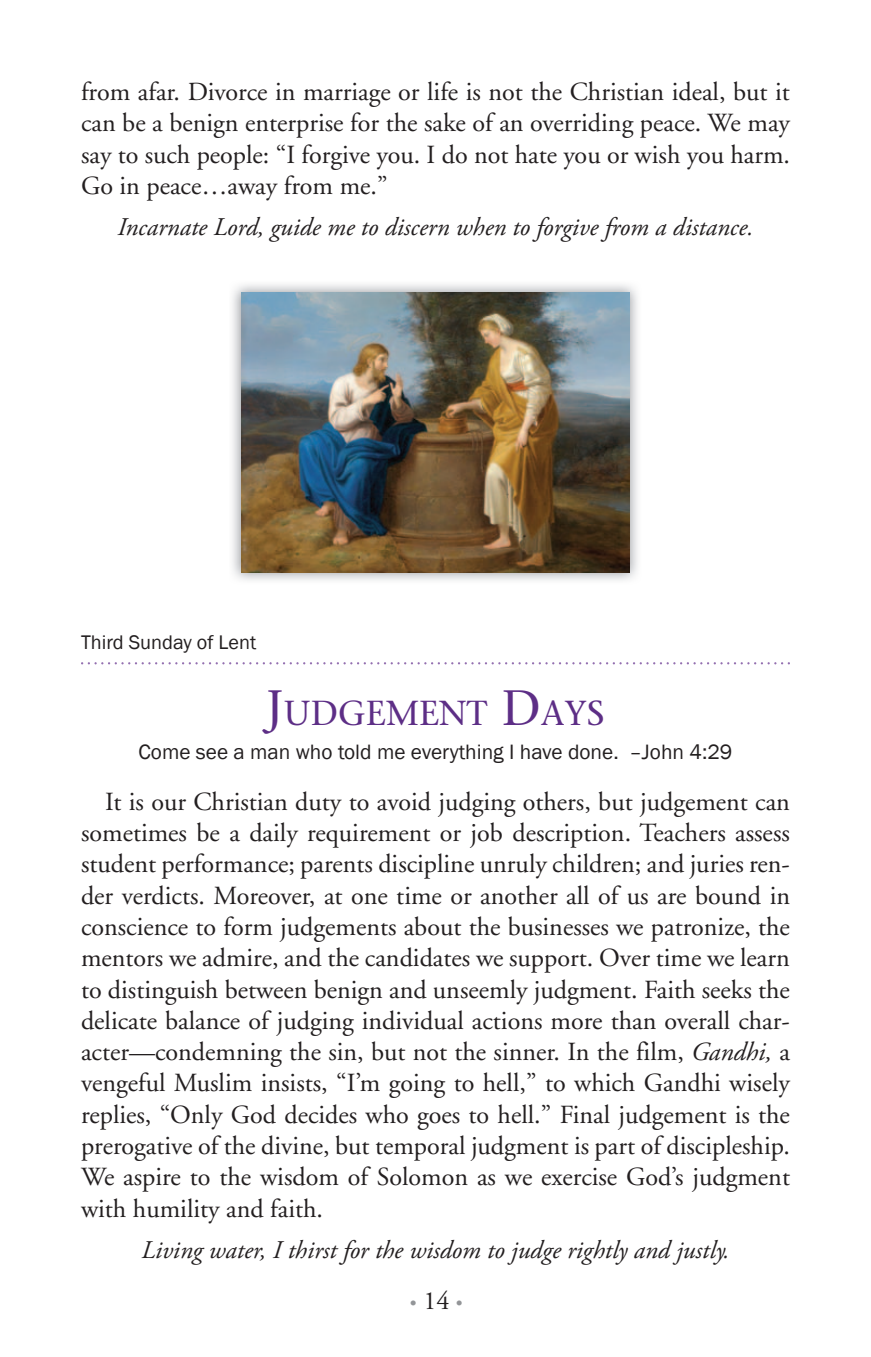
<style>
.page{position:relative;width:871px;height:1357px;background:#fff}
.page>*{position:absolute;margin:0;border:0;box-sizing:border-box;transform-origin:0 0}
.t1{font:34.65px "Stone Serif";color:#5d2e86}
.t2{font:26.1px/31.3px "Adobe Garamond";color:#231f20;text-align:justify}
.t3{font:italic 25.43px "Adobe Garamond Pro";color:#231f20}
.t4{font:21.38px "Franklin Gothic";color:#231f20}
.t5{font:20.25px "Franklin Gothic";color:#231f20}
.t6{font:18px "Adobe Garamond";color:#939598}
.s1{font-size:49.5px}
.s2{font-style:italic}
.s3{font-size:26.1px;color:#231f20}
</style>
<div class="page">
<svg style="left:81px;top:662px;width:709px;height:2px"></svg>
<img style="left:232px;top:284px;width:406px;height:297px">
<img style="left:241px;top:293px;width:389px;height:279px">
<p class="t2" style="left:81px;top:77px;width:710px">from afar. Divorce in marriage or life is not the Christian ideal, but it can be a benign enterprise for the sake of an overriding peace. We may say to such people: “I forgive you. I do not hate you or wish you harm.<br>Go in peace…away from me.”</p>
<p class="t3" style="left:117px;top:212px;width:638px">Incarnate Lord, guide me to discern when to forgive from a distance.</p>
<p class="t5" style="left:81px;top:630px;width:177px">Third Sunday of Lent</p>
<h1 class="t1" style="left:267px;top:692px;width:339px"><span class="s1">J</span>UDGEMENT <span class="s1">D</span>AYS</h1>
<p class="t4" style="left:139px;top:738px;width:595px">Come see a man who told me everything I have done. –John 4:29</p>
<p class="t2" style="left:81px;top:786px;width:710px;text-indent:24px">It is our Christian duty to avoid judging others, but judgement can sometimes be a daily requirement or job description. Teachers assess student performance; parents discipline unruly children; and juries ren&shy;der verdicts. Moreover, at one time or another all of us are bound in conscience to form judgements about the businesses we patronize, the mentors we admire, and the candidates we support. Over time we learn to distinguish between benign and unseemly judgment. Faith seeks the delicate balance of judging individual actions more than overall char&shy;acter—condemning the sin, but not the sinner. In the film, <span class="s2">Gandhi,</span> a vengeful Muslim insists, “I’m going to hell,” to which Gandhi wisely replies, “Only God decides who goes to hell.” Final judgement is the prerogative of the divine, but temporal judgment is part of discipleship.<br>We aspire to the wisdom of Solomon as we exercise God’s judgment with humility and faith.</p>
<p class="t3" style="left:141px;top:1234px;width:589px">Living water, I thirst for the wisdom to judge rightly and justly.</p>
<p class="t6" style="left:410px;top:1293px;width:55px">• <span class="s3">14</span> •</p>
</div>
